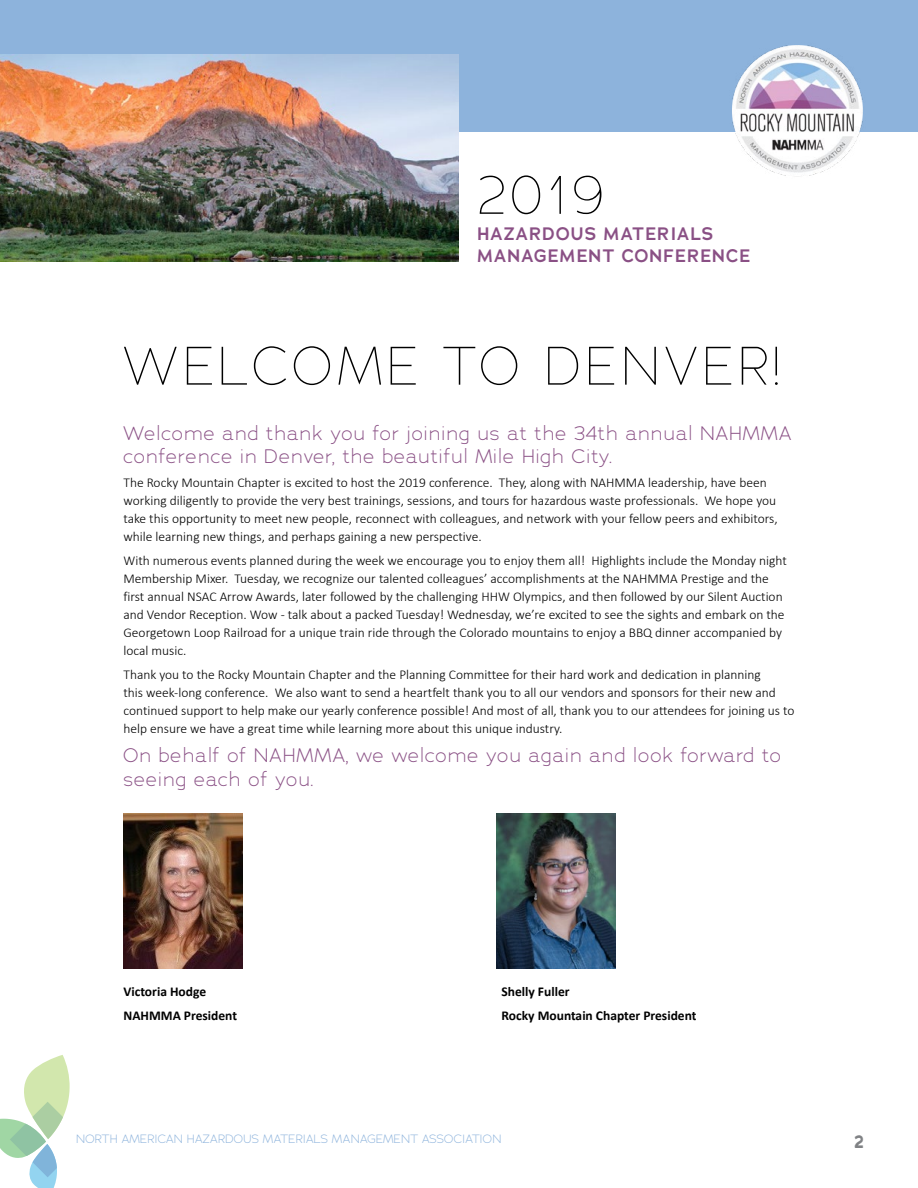
<style>
.page{position:relative;width:918px;height:1188px;background:#fff}
.page>*{position:absolute;margin:0;border:0;box-sizing:border-box;transform-origin:0 0}
.t1{font:100 54px "Adrianna";letter-spacing:.065em;color:#000}
.t2{font:300 19.5px/23.4px "Adrianna";letter-spacing:.05em;color:#8a5085}
.t3{font:600 18px/21.6px "Adrianna";letter-spacing:.04em;color:#8a5085}
.t4{font:700 18px "Adrianna Condensed";color:#808285}
.t5{font:300 13.5px/18px "Calibri";color:#000}
.t6{font:700 13.5px "Calibri";color:#000}
.t7{font:300 12px "Adrianna";letter-spacing:.025em;color:#8db3dc}
</style>
<div class="page">
<svg style="left:0;top:1055px;width:70px;height:133px"></svg>
<div style="left:0;top:0;width:918px;height:131px;background:#8db3dc"></div>
<img style="left:0;top:54px;width:459px;height:208px">
<img style="left:729px;top:45px;width:137px;height:131px">
<img style="left:124px;top:813px;width:118px;height:155px">
<img style="left:497px;top:813px;width:119px;height:155px">
<h1 class="t1" style="left:477px;top:161px;width:129px">2019</h1>
<h3 class="t3" style="left:477px;top:223px;width:275px">HAZARDOUS MATERIALS<br>MANAGEMENT CONFERENCE</h3>
<h1 class="t1" style="left:124px;top:332px;width:659px">WELCOME TO DENVER!</h1>
<h2 class="t2" style="left:124px;top:421px;width:669px">Welcome and thank you for joining us at the 34th annual NAHMMA conference in Denver, the beautiful Mile High City.</h2>
<p class="t5" style="left:124px;top:473px;width:656px">The Rocky Mountain Chapter is excited to host the 2019 conference. They, along with NAHMMA leadership, have been working diligently to provide the very best trainings, sessions, and tours for hazardous waste professionals. We hope you take this opportunity to meet new people, reconnect with colleagues, and network with your fellow peers and exhibitors, while learning new things, and perhaps gaining a new perspective.</p>
<p class="t5" style="left:124px;top:551px;width:665px">With numerous events planned during the week we encourage you to enjoy them all! Highlights include the Monday night Membership Mixer. Tuesday, we recognize our talented colleagues’ accomplishments at the NAHMMA Prestige and the first annual NSAC Arrow Awards, later followed by the challenging HHW Olympics, and then followed by our Silent Auction and Vendor Reception. Wow - talk about a packed Tuesday! Wednesday, we’re excited to see the sights and embark on the Georgetown Loop Railroad for a unique train ride through the Colorado mountains to enjoy a BBQ dinner accompanied by local music.</p>
<p class="t5" style="left:124px;top:665px;width:672px">Thank you to the Rocky Mountain Chapter and the Planning Committee for their hard work and dedication in planning<br>this week-long conference. We also want to send a heartfelt thank you to all our vendors and sponsors for their new and continued support to help make our yearly conference possible! And most of all, thank you to our attendees for joining us to help ensure we have a great time while learning more about this unique industry.</p>
<h2 class="t2" style="left:124px;top:743px;width:659px">On behalf of NAHMMA, we welcome you again and look forward to seeing each of you.</h2>
<p class="t6" style="left:124px;top:983px;width:84px">Victoria Hodge</p>
<p class="t6" style="left:502px;top:983px;width:70px">Shelly Fuller</p>
<p class="t6" style="left:124px;top:1007px;width:115px">NAHMMA President</p>
<p class="t6" style="left:502px;top:1007px;width:197px">Rocky Mountain Chapter President</p>
<p class="t7" style="left:76px;top:1131px;width:427px">NORTH AMERICAN HAZARDOUS MATERIALS MANAGEMENT ASSOCIATION</p>
<h3 class="t4" style="left:855px;top:1130px;width:11px">2</h3>
</div>
